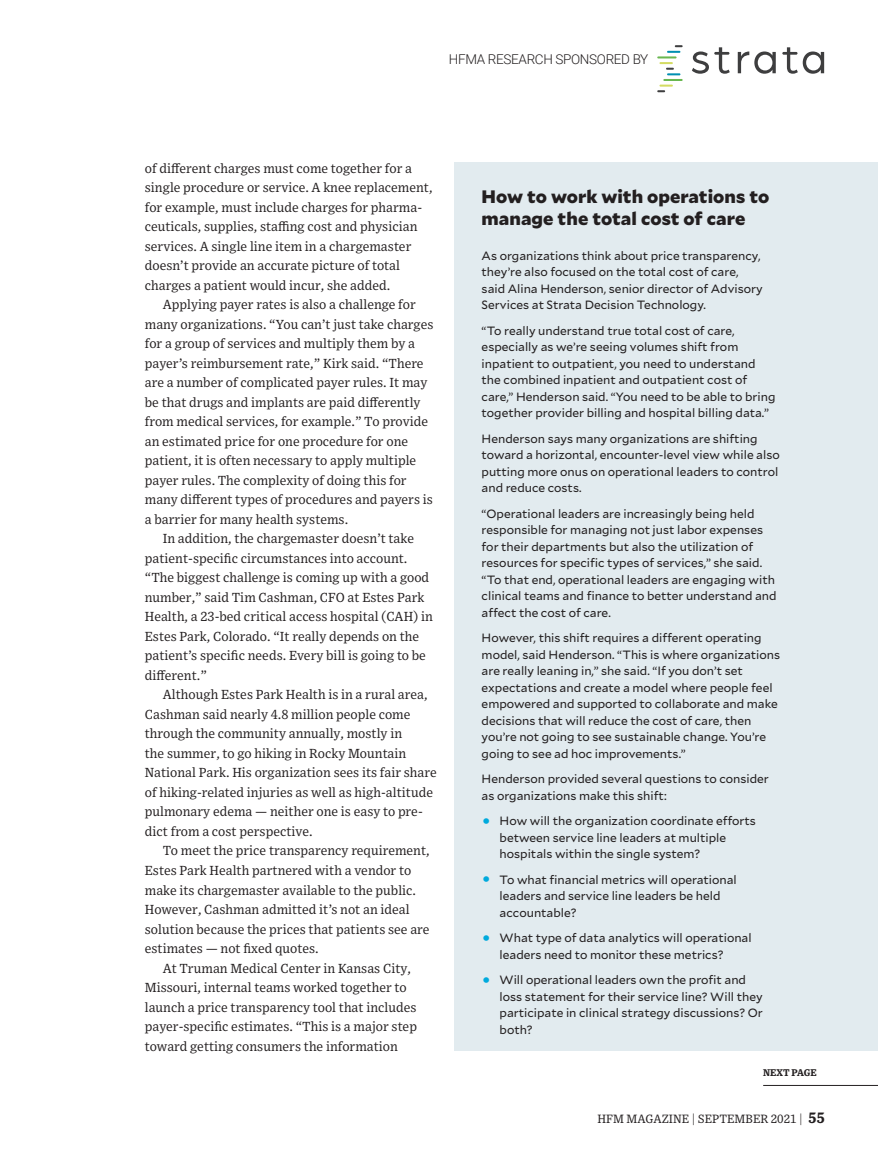
<style>
.page{position:relative;width:878px;height:1175px;background:#fff}
.page>*{position:absolute;margin:0;border:0;box-sizing:border-box;transform-origin:0 0}
.t1{font:900 18px/21.6px "Mallory";color:#231f20}
.t2{font:300 13.5px "Roboto";letter-spacing:-.025em;color:#231f20}
.t3{font:13.2px/19.5px "Exchange";color:#231f20}
.t4{font:12px/16.5px "Mallory";color:#231f20}
.t5{font:12px "Exchange";color:#231f20}
.t6{font:700 9.75px "Exchange";letter-spacing:-.005em;color:#231f20}
.s1{font-size:19.5px;color:#0ad}
.s2{font-weight:700;font-size:15px}
</style>
<div class="page">
<svg style="left:657px;top:45px;width:25px;height:47px"></svg>
<svg style="left:692px;top:47px;width:37px;height:27px"></svg>
<svg style="left:737px;top:51px;width:38px;height:23px"></svg>
<svg style="left:782px;top:47px;width:42px;height:27px"></svg>
<div style="left:454px;top:162px;width:424px;height:888px;background:#e2ebef"></div>
<hr style="left:763px;top:1085px;width:115px;height:1px;background:#231f20">
<p class="t2" style="left:449px;top:50px;width:201px">HFMA RESEARCH SPONSORED BY</p>
<p class="t3" style="left:145px;top:157px;width:289px">of different charges must come together for a single procedure or service. A knee replacement, for example, must include charges for pharma&shy;ceuticals, supplies, staffing cost and physician services. A single line item in a chargemaster doesn’t provide an accurate picture of total charges a patient would incur, she added.</p>
<p class="t3" style="left:145px;top:294px;width:290px;text-indent:18px">Applying payer rates is also a challenge for many organizations. “You can’t just take charges for a group of services and multiply them by a payer’s reimbursement rate,” Kirk said. “There are a number of complicated payer rules. It may be that drugs and implants are paid differently from medical services, for example.” To provide an estimated price for one procedure for one patient, it is often necessary to apply multiple payer rules. The complexity of doing this for many different types of procedures and payers is a barrier for many health systems.</p>
<p class="t3" style="left:145px;top:528px;width:290px;text-indent:18px">In addition, the chargemaster doesn’t take patient-specific circumstances into account. “The biggest challenge is coming up with a good number,” said Tim Cashman, CFO at Estes Park Health, a 23-bed critical access hospital (CAH) in Estes Park, Colorado. “It really depends on the patient’s specific needs. Every bill is going to be different.”</p>
<p class="t3" style="left:145px;top:684px;width:293px;text-indent:18px">Although Estes Park Health is in a rural area, Cashman said nearly 4.8 million people come through the community annually, mostly in<br>the summer, to go hiking in Rocky Mountain National Park. His organization sees its fair share of hiking-related injuries as well as high-altitude pulmonary edema — neither one is easy to pre&shy;dict from a cost perspective.</p>
<p class="t3" style="left:145px;top:840px;width:286px;text-indent:18px">To meet the price transparency requirement, Estes Park Health partnered with a vendor to make its chargemaster available to the public.<br>However, Cashman admitted it’s not an ideal solution because the prices that patients see are estimates — not fixed quotes.</p>
<p class="t3" style="left:145px;top:957px;width:274px;text-indent:18px">At Truman Medical Center in Kansas City, Missouri, internal teams worked together to launch a price transparency tool that includes payer-specific estimates. “This is a major step toward getting consumers the information</p>
<h1 class="t1" style="left:481px;top:185px;width:289px">How to work with operations to manage the total cost of care</h1>
<p class="t4" style="left:481px;top:246px;width:283px">As organizations think about price transparency, they’re also focused on the total cost of care, said Alina Henderson, senior director of Advisory Services at Strata Decision Technology.</p>
<p class="t4" style="left:481px;top:321px;width:295px">“To really understand true total cost of care, especially as we’re seeing volumes shift from inpatient to outpatient, you need to understand the combined inpatient and outpatient cost of care,” Henderson said. “You need to be able to bring together provider billing and hospital billing data.”</p>
<p class="t4" style="left:481px;top:429px;width:299px">Henderson says many organizations are shifting toward a horizontal, encounter-level view while also putting more onus on operational leaders to control and reduce costs.</p>
<p class="t4" style="left:481px;top:504px;width:296px">“Operational leaders are increasingly being held responsible for managing not just labor expenses for their departments but also the utilization of resources for specific types of services,” she said. “To that end, operational leaders are engaging with clinical teams and finance to better understand and affect the cost of care.</p>
<p class="t4" style="left:481px;top:629px;width:300px">However, this shift requires a different operating model, said Henderson. “This is where organizations are really leaning in,” she said. “If you don’t set expectations and create a model where people feel empowered and supported to collaborate and make decisions that will reduce the cost of care, then you’re not going to see sustainable change. You’re going to see ad hoc improvements.”</p>
<p class="t4" style="left:481px;top:770px;width:289px">Henderson provided several questions to consider as organizations make this shift:</p>
<p class="t4" style="left:499px;top:812px;width:258px;text-indent:-18px"><span class="s1">•</span> How will the organization coordinate efforts between service line leaders at multiple hospitals within the single system?</p>
<p class="t4" style="left:499px;top:870px;width:239px;text-indent:-18px"><span class="s1">•</span> To what financial metrics will operational leaders and service line leaders be held accountable?</p>
<p class="t4" style="left:499px;top:929px;width:253px;text-indent:-18px"><span class="s1">•</span> What type of data analytics will operational leaders need to monitor these metrics?</p>
<p class="t4" style="left:499px;top:971px;width:265px;text-indent:-18px"><span class="s1">•</span> Will operational leaders own the profit and loss statement for their service line? Will they participate in clinical strategy discussions? Or both?</p>
<p class="t6" style="left:763px;top:1065px;width:55px">NEXT PAGE</p>
<p class="t5" style="left:597px;top:1110px;width:117px">HFM MAGAZINE | Septem</p>
<p class="t5" style="left:745px;top:1110px;width:81px">ber 2021 | <span class="s2">55</span></p>
</div>
